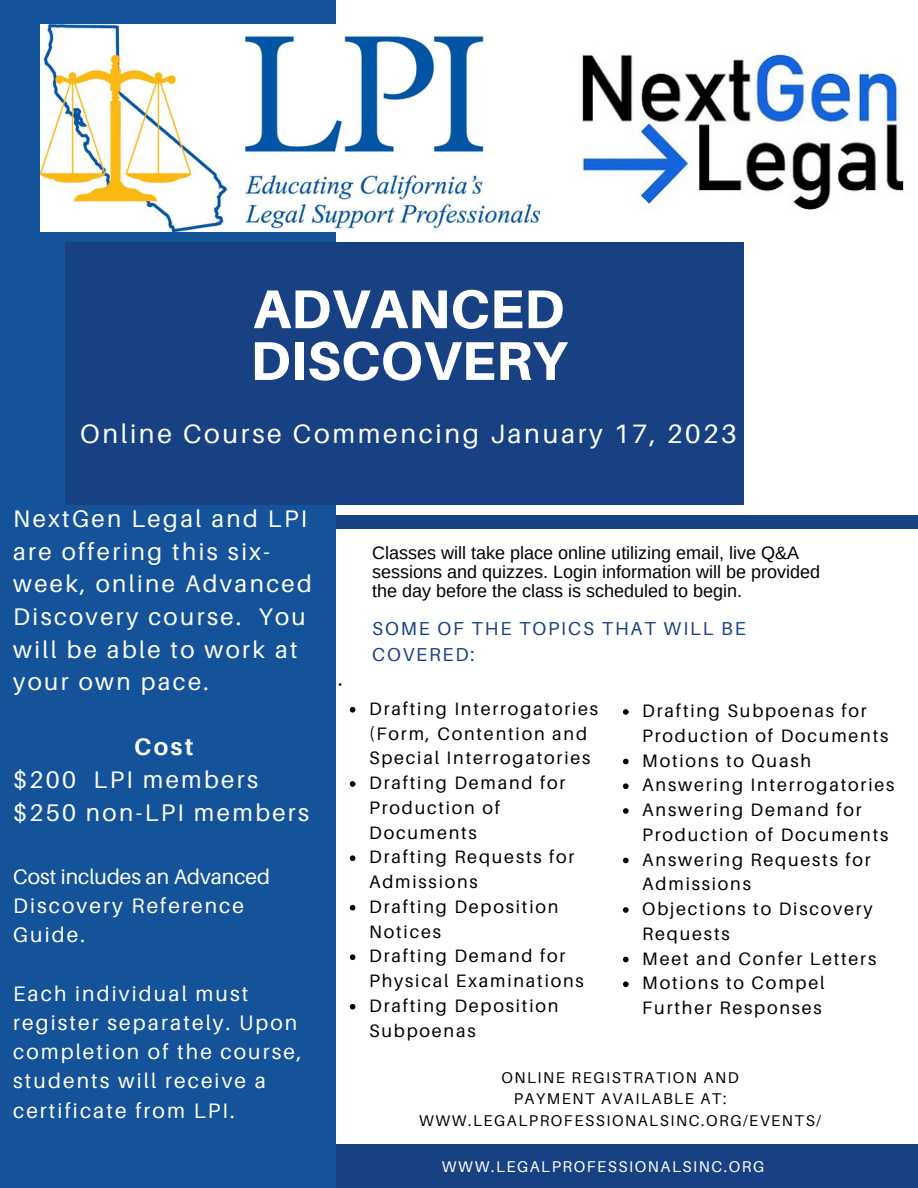
<style>
.page{position:relative;width:918px;height:1188px;background:#fff}
.page>*{position:absolute;margin:0;border:0;box-sizing:border-box;transform-origin:0 0}
.t1{font:800 54.6px/51.8px "Aileron";color:#fff}
.t2{font:26.55px "Aileron";letter-spacing:.1em;color:#fff}
.t3{font:24px/32.7px "Aileron";letter-spacing:.1em;color:#fff}
.t4{font:700 24px "Aileron";color:#fff}
.t5{font:21px/29.2px "Aileron";letter-spacing:.1em;color:#fff}
.t6{font:18.75px/25.5px "Aileron";letter-spacing:.1em;color:#184183}
.t7{font:18px/24.8px "Aileron";letter-spacing:.1em;color:#000}
.t8{font:18px/19.2px "Arimo";color:#000}
.t9{font:15.6px/21.3px "Aileron";letter-spacing:.1em;color:#000;text-align:center}
.t10{font:15.6px "Aileron";letter-spacing:.1em;color:#fff}
</style>
<div class="page">
<div style="left:330px;top:1144px;width:588px;height:44px;background:#184183"></div>
<div style="left:0;top:0;width:336px;height:1188px;background:#145399"></div>
<div style="left:65px;top:242px;width:678px;height:262px;background:#184183"></div>
<div style="left:336px;top:515px;width:582px;height:14px;background:#184183"></div>
<img style="left:40px;top:24px;width:500px;height:207px">
<img style="left:582px;top:53px;width:322px;height:157px">
<svg style="left:350px;top:707px;width:5px;height:6px"></svg>
<svg style="left:350px;top:781px;width:5px;height:6px"></svg>
<svg style="left:350px;top:855px;width:5px;height:6px"></svg>
<svg style="left:350px;top:905px;width:5px;height:6px"></svg>
<svg style="left:350px;top:954px;width:5px;height:6px"></svg>
<svg style="left:350px;top:1004px;width:5px;height:6px"></svg>
<svg style="left:623px;top:709px;width:6px;height:6px"></svg>
<svg style="left:623px;top:759px;width:6px;height:5px"></svg>
<svg style="left:623px;top:783px;width:6px;height:6px"></svg>
<svg style="left:623px;top:808px;width:6px;height:6px"></svg>
<svg style="left:623px;top:858px;width:6px;height:5px"></svg>
<svg style="left:623px;top:907px;width:6px;height:6px"></svg>
<svg style="left:623px;top:957px;width:6px;height:5px"></svg>
<svg style="left:623px;top:981px;width:6px;height:6px"></svg>
<h1 class="t1" style="left:250px;top:282px;width:319px">ADVANCED<br>DISCOVERY</h1>
<h2 class="t2" style="left:80px;top:417px;width:658px">Online Course Commencing January 17, 2023</h2>
<h3 class="t3" style="left:13px;top:502px;width:300px">NextGen Legal and LPI are offering this six&shy;week, online Advanced<br>Discovery course. You will be able to work at your own pace.</h3>
<h3 class="t4" style="left:134px;top:732px;width:61px">Cost</h3>
<h3 class="t3" style="left:13px;top:763px;width:298px">$200 LPI members $250 non-LPI members</h3>
<p class="t5" style="left:13px;top:861px;width:258px">Cost includes an Advanced<br>Discovery Reference<br>Guide.</p>
<p class="t5" style="left:13px;top:978px;width:290px">Each individual must register separately. Upon completion of the course, students will receive a certificate from LPI.</p>
<p class="t7" style="left:339px;top:671px;width:5px">·</p>
<p class="t8" style="left:372px;top:543px;width:450px">Classes will take place online utilizing email, live Q&amp;A sessions and quizzes. Login information will be provided the day before the class is scheduled to begin.</p>
<p class="t6" style="left:372px;top:616px;width:375px">SOME OF THE TOPICS THAT WILL BE<br>COVERED:</p>
<p class="t7" style="left:369px;top:696px;width:230px">Drafting Interrogatories (Form, Contention and<br>Special Interrogatories<br>Drafting Demand for<br>Production of<br>Documents<br>Drafting Requests for<br>Admissions<br>Drafting Deposition<br>Notices<br>Drafting Demand for<br>Physical Examinations<br>Drafting Deposition<br>Subpoenas</p>
<p class="t7" style="left:642px;top:698px;width:254px">Drafting Subpoenas for<br>Production of Documents<br>Motions to Quash<br>Answering Interrogatories<br>Answering Demand for<br>Production of Documents<br>Answering Requests for<br>Admissions<br>Objections to Discovery<br>Requests<br>Meet and Confer Letters<br>Motions to Compel<br>Further Responses</p>
<p class="t9" style="left:419px;top:1067px;width:404px">ONLINE REGISTRATION AND<br>PAYMENT AVAILABLE AT:<br>WWW.LEGALPROFESSIONALSINC.ORG/EVENTS/</p>
<p class="t10" style="left:442px;top:1157px;width:324px">WWW.LEGALPROFESSIONALSINC.ORG</p>
</div>
